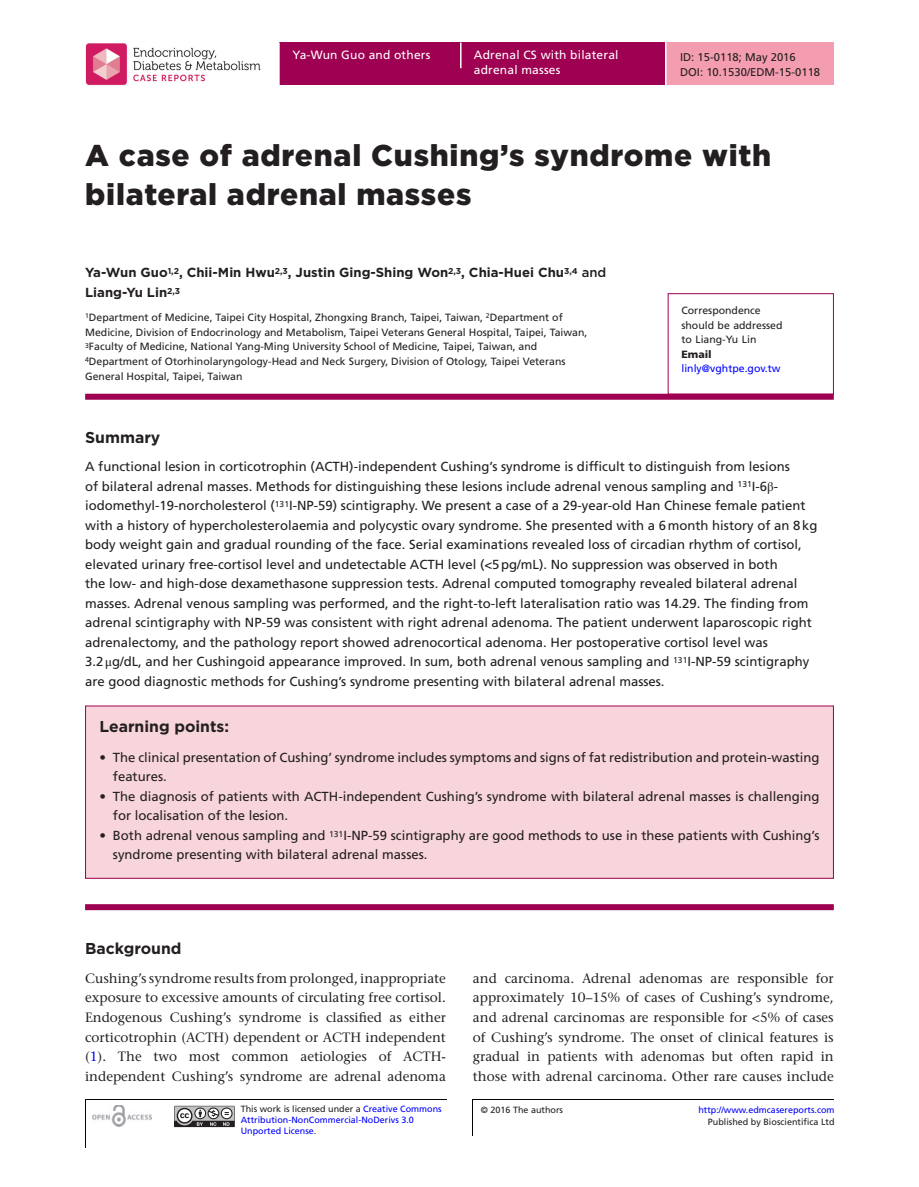
<style>
.page{position:relative;width:919px;height:1187px;background:#fff}
.page>*{position:absolute;margin:0;border:0;box-sizing:border-box;transform-origin:0 0}
.CT{font:900 30px/39px "Gotham";letter-spacing:.025em;color:#231f20}
.H1_Rule{font:700 15.75px "Gotham";color:#231f20}
.ABS_H{font:700 15.75px "Gotham";color:#231f20}
.TXT{font:500 13.5px/19.5px "Stone Serif Std";color:#231f20;text-align:justify}
.ABS_TXT{font:13.2px/19.5px "Frutiger LT Std";color:#231f20}
.AU{font:700 13.2px/19.5px "Gotham";color:#231f20}
.Author_Name{font:12px/14.7px "Frutiger LT Std";letter-spacing:.015em;color:#fff}
.t1{font:11.25px "Frutiger LT Std";color:#231f20}
.Address{font:10.5px/14.7px "Frutiger LT Std";color:#231f20}
.Corres{font:10.5px/14.7px "Frutiger LT Std";color:#231f20}
.t2{font:9px/10.8px "Frutiger LT Std";color:#00f}
.t3{font:9px "Frutiger LT Std";color:#231f20}
.s1{font-weight:500}
.s2{font-weight:900}
.s3{color:#00f}
.s4{font-family:"STIX General"}
.s5{color:#231f20}
</style>
<div class="page">
<hr style="left:85px;top:1099px;width:1px;height:48px;background:#040503">
<hr style="left:472px;top:1099px;width:1px;height:36px;background:#050504">
<hr style="left:85px;top:1098px;width:361px;height:1px;background:#050504">
<hr style="left:472px;top:1099px;width:361px;height:1px;background:#050504">
<div style="left:280px;top:43px;width:385px;height:42px;background:#9e0151"></div>
<div style="left:666px;top:43px;width:167px;height:42px;background:#f59db0"></div>
<svg style="left:460px;top:43px;width:1px;height:25px"></svg>
<img style="left:85px;top:43px;width:176px;height:42px">
<svg style="left:174px;top:1105px;width:61px;height:21px"></svg>
<img style="left:93px;top:1105px;width:58px;height:21px">
<div style="left:667px;top:293px;width:166px;height:101px;border:1px solid #9e0151"></div>
<div style="left:85px;top:393px;width:748px;height:6px;background:#9e0151"></div>
<div style="left:86px;top:706px;width:747px;height:172px;background:#f7d5db"></div>
<div style="left:85px;top:904px;width:748px;height:6px;background:#9e0151"></div>
<p class="Author_Name" style="left:292px;top:48px;width:139px">Ya-Wun Guo and others</p>
<p class="Author_Name" style="left:474px;top:48px;width:146px">Adrenal CS with bilateral adrenal masses</p>
<p class="t1" style="left:680px;top:51px;width:117px">ID: 15-0118; May 2016</p>
<p class="t1" style="left:680px;top:65px;width:142px">DOI: 10.1530/EDM-15-0118</p>
<p class="CT" style="left:85px;top:135px;width:687px">A case of adrenal Cushing’s syndrome with bilateral adrenal masses</p>
<p class="AU" style="left:85px;top:263px;width:522px">Ya-Wun Guo<sup>1,2</sup>, Chii-Min Hwu<sup>2,3</sup>, Justin Ging-Shing Won<sup>2,3</sup>, Chia-Huei Chu<sup>3,4</sup> <span class="s1">and<br></span>Liang-Yu Lin<sup>2,3</sup></p>
<p class="Address" style="left:85px;top:310px;width:504px"><sup>1</sup>Department of Medicine, Taipei City Hospital, Zhongxing Branch, Taipei, Taiwan, <sup>2</sup>Department of Medicine, Division of Endocrinology and Metabolism, Taipei Veterans General Hospital, Taipei, Taiwan, <sup>3</sup>Faculty of Medicine, National Yang-Ming University School of Medicine, Taipei, Taiwan, and <sup>4</sup>Department of Otorhinolaryngology-Head and Neck Surgery, Division of Otology, Taipei Veterans General Hospital, Taipei, Taiwan</p>
<p class="Corres" style="left:681px;top:303px;width:102px">Correspondence should be addressed to Liang-Yu Lin<br><span class="s2">Email </span><span class="s3">linly@vghtpe.gov.tw</span></p>
<p class="ABS_H" style="left:85px;top:426px;width:77px">Summary</p>
<p class="ABS_TXT" style="left:85px;top:456px;width:733px">A functional lesion in corticotrophin (ACTH)-independent Cushing’s syndrome is difficult to distinguish from lesions<br>of bilateral adrenal masses. Methods for distinguishing these lesions include adrenal venous sampling and <sup>131</sup>I-6<span class="s4">β&shy;</span>iodomethyl-19-norcholesterol (<sup>131</sup>I-NP-59) scintigraphy. We present a case of a 29-year-old Han Chinese female patient with a history of hypercholesterolaemia and polycystic ovary syndrome. She presented with a 6month history of an 8kg body weight gain and gradual rounding of the face. Serial examinations revealed loss of circadian rhythm of cortisol, elevated urinary free-cortisol level and undetectable ACTH level (&lt;5pg/mL). No suppression was observed in both<br>the low- and high-dose dexamethasone suppression tests. Adrenal computed tomography revealed bilateral adrenal masses. Adrenal venous sampling was performed, and the right-to-left lateralisation ratio was 14.29. The finding from adrenal scintigraphy with NP-59 was consistent with right adrenal adenoma. The patient underwent laparoscopic right adrenalectomy, and the pathology report showed adrenocortical adenoma. Her postoperative cortisol level was 3.2<span class="s4">μ</span>g/dL, and her Cushingoid appearance improved. In sum, both adrenal venous sampling and <sup>131</sup>I-NP-59 scintigraphy are good diagnostic methods for Cushing’s syndrome presenting with bilateral adrenal masses.</p>
<h1 class="H1_Rule" style="left:99px;top:716px;width:131px">Learning points:</h1>
<p class="ABS_TXT" style="left:113px;top:747px;width:708px;text-indent:-14px">• The clinical presentation of Cushing’ syndrome includes symptoms and signs of fat redistribution and protein-wasting features.</p>
<p class="ABS_TXT" style="left:113px;top:786px;width:708px;text-indent:-14px">• The diagnosis of patients with ACTH-independent Cushing’s syndrome with bilateral adrenal masses is challenging for localisation of the lesion.</p>
<p class="ABS_TXT" style="left:113px;top:825px;width:708px;text-indent:-14px">• Both adrenal venous sampling and <sup>131</sup>I-NP-59 scintigraphy are good methods to use in these patients with Cushing’s syndrome presenting with bilateral adrenal masses.</p>
<p class="H1_Rule" style="left:85px;top:937px;width:98px">Background</p>
<p class="TXT" style="left:85px;top:968px;width:362px">Cushing’s syndrome results from prolonged, inappropriate exposure to excessive amounts of circulating free cortisol.<br>Endogenous Cushing’s syndrome is classified as either corticotrophin (ACTH) dependent or ACTH independent (<span class="s3">1</span>). The two most common aetiologies of ACTH&shy;independent Cushing’s syndrome are adrenal adenoma</p>
<p class="TXT" style="left:473px;top:968px;width:362px">and carcinoma. Adrenal adenomas are responsible for approximately 10–15% of cases of Cushing’s syndrome, and adrenal carcinomas are responsible for &lt;5% of cases of Cushing’s syndrome. The onset of clinical features is gradual in patients with adenomas but often rapid in those with adrenal carcinoma. Other rare causes include</p>
<p class="t2" style="left:241px;top:1103px;width:202px"><span class="s5">This work is licensed under a</span> Creative Commons<br>Attribution-NonCommercial-NoDerivs 3.0<br>Unported License<span class="s5">.</span></p>
<p class="t3" style="left:481px;top:1104px;width:84px">© 2016 The authors</p>
<p class="t2" style="left:698px;top:1104px;width:138px">http://www.edmcasereports.com</p>
<p class="t3" style="left:708px;top:1116px;width:128px">Published by Bioscientifica Ltd</p>
</div>
